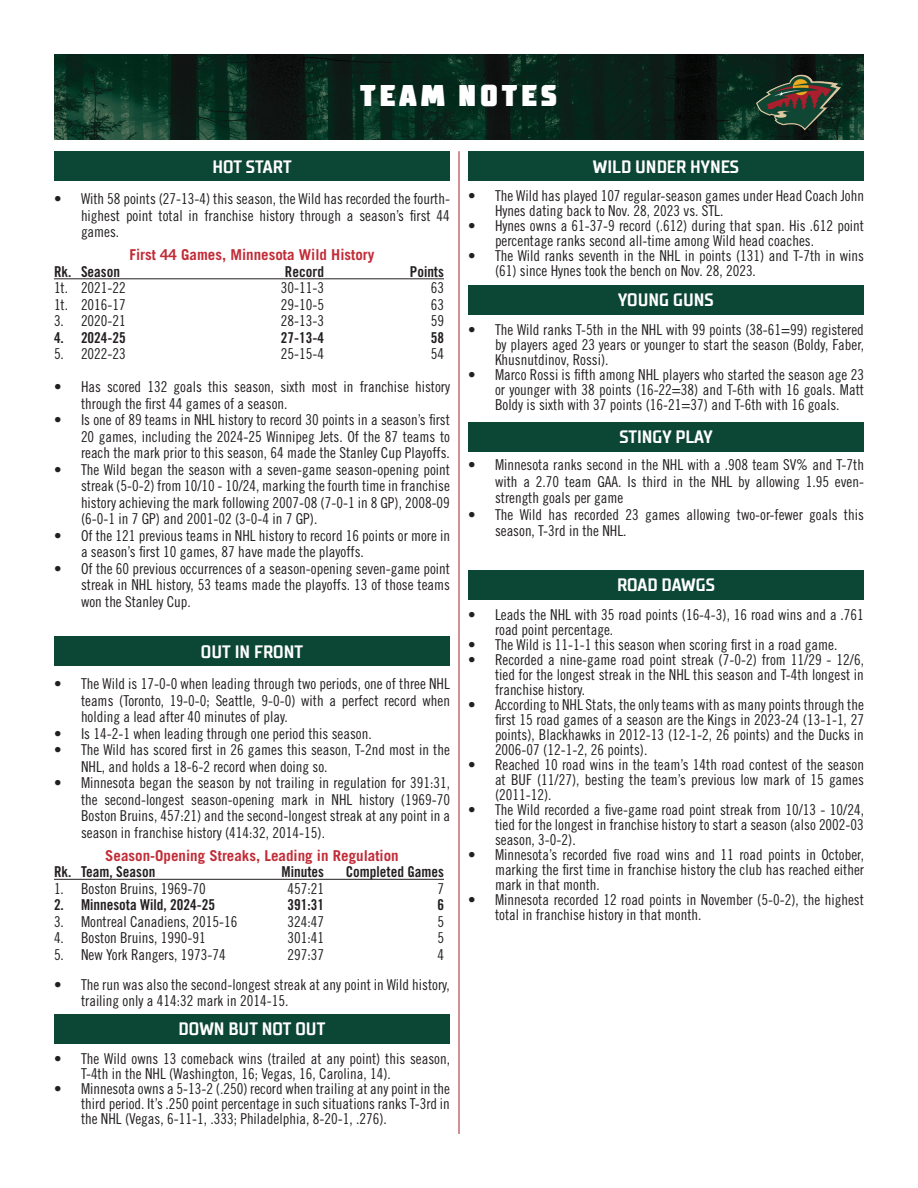
<style>
.page{position:relative;width:918px;height:1188px;background:#fff}
.page>*{position:absolute;margin:0;border:0;box-sizing:border-box;transform-origin:0 0}
.t1{font:900 30px "TT Supermolot Condensed";letter-spacing:.12em;color:#fff}
.Big_Player_Stat_Box{font:700 18px "TT Supermolot Condensed";color:#fff}
.t2{font:15px/15px "Trade Gothic LT Std Cn 18";color:#231f20;text-align:justify}
.t3{font:15px "Trade Gothic LT Std Bd Cn 20";color:#231f20}
.t4{font:700 15px "Trade Gothic LT Std";color:#c12c37}
</style>
<div class="page">
<img style="left:54px;top:54px;width:810px;height:86px">
<img style="left:755px;top:74px;width:87px;height:56px">
<hr style="left:459px;top:151px;width:1px;height:983px;background:#aa1e2d">
<div style="left:468px;top:570px;width:396px;height:29px;background:#0c4634"></div>
<div style="left:54px;top:1014px;width:396px;height:29px;background:#0c4634"></div>
<div style="left:54px;top:637px;width:396px;height:29px;background:#0c4634"></div>
<div style="left:468px;top:422px;width:396px;height:29px;background:#0c4634"></div>
<div style="left:54px;top:152px;width:396px;height:29px;background:#0c4634"></div>
<hr style="left:54px;top:278px;width:390px;height:1px;background:#231f20">
<hr style="left:54px;top:879px;width:390px;height:1px;background:#231f20">
<div style="left:468px;top:285px;width:396px;height:29px;background:#0c4634"></div>
<div style="left:468px;top:152px;width:396px;height:29px;background:#0c4634"></div>
<h1 class="t1" style="left:360px;top:78px;width:199px">TEAM NOTES</h1>
<p class="Big_Player_Stat_Box" style="left:212px;top:156px;width:81px">HOT START</p>
<p class="t2" style="left:81px;top:190px;width:371px;line-height:16.5px;text-indent:-27px">• With 58 points (27-13-4) this season, the Wild has recorded the fourth&shy;highest point total in franchise history through a season’s first 44 games.</p>
<p class="t4" style="left:129px;top:246px;width:247px">First 44 Games, Minnesota Wild History</p>
<p class="t3" style="left:54px;top:262px;width:68px">Rk. Season</p>
<p class="t3" style="left:285px;top:262px;width:41px">Record</p>
<p class="t3" style="left:410px;top:262px;width:36px">Points</p>
<p class="t2" style="left:54px;top:280px;width:73px">1t. 2021-22</p>
<p class="t2" style="left:281px;top:280px;width:45px">30-11-3</p>
<p class="t2" style="left:431px;top:280px;width:15px">63</p>
<p class="t2" style="left:54px;top:297px;width:73px">1t. 2016-17</p>
<p class="t2" style="left:281px;top:297px;width:45px">29-10-5</p>
<p class="t2" style="left:431px;top:297px;width:15px">63</p>
<p class="t2" style="left:54px;top:313px;width:73px">3. 2020-21</p>
<p class="t2" style="left:281px;top:313px;width:45px">28-13-3</p>
<p class="t2" style="left:431px;top:313px;width:15px">59</p>
<p class="t3" style="left:54px;top:328px;width:73px">4. 2024-25</p>
<p class="t3" style="left:281px;top:328px;width:45px">27-13-4</p>
<p class="t3" style="left:431px;top:328px;width:15px">58</p>
<p class="t2" style="left:54px;top:346px;width:73px">5. 2022-23</p>
<p class="t2" style="left:281px;top:346px;width:45px">25-15-4</p>
<p class="t2" style="left:431px;top:346px;width:15px">54</p>
<p class="t2" style="left:81px;top:379px;width:371px;line-height:16.5px;text-indent:-27px">• Has scored 132 goals this season, sixth most in franchise history through the first 44 games of a season.</p>
<p class="t2" style="left:81px;top:412px;width:371px;line-height:16.5px;text-indent:-27px">• Is one of 89 teams in NHL history to record 30 points in a season’s first 20 games, including the 2024-25 Winnipeg Jets. Of the 87 teams to reach the mark prior to this season, 64 made the Stanley Cup Playoffs.</p>
<p class="t2" style="left:81px;top:461px;width:371px;line-height:16.5px;text-indent:-27px">• The Wild began the season with a seven-game season-opening point streak (5-0-2) from 10/10 - 10/24, marking the fourth time in franchise history achieving the mark following 2007-08 (7-0-1 in 8 GP), 2008-09 (6-0-1 in 7 GP) and 2001-02 (3-0-4 in 7 GP).</p>
<p class="t2" style="left:81px;top:527px;width:371px;line-height:16.5px;text-indent:-27px">• Of the 121 previous teams in NHL history to record 16 points or more in a season’s first 10 games, 87 have made the playoffs.</p>
<p class="t2" style="left:81px;top:560px;width:371px;line-height:16.5px;text-indent:-27px">• Of the 60 previous occurrences of a season-opening seven-game point streak in NHL history, 53 teams made the playoffs. 13 of those teams won the Stanley Cup.</p>
<p class="Big_Player_Stat_Box" style="left:201px;top:641px;width:104px">OUT IN FRONT</p>
<p class="t2" style="left:81px;top:675px;width:371px;line-height:16.5px;text-indent:-27px">• The Wild is 17-0-0 when leading through two periods, one of three NHL teams (Toronto, 19-0-0; Seattle, 9-0-0) with a perfect record when holding a lead after 40 minutes of play.</p>
<p class="t2" style="left:54px;top:726px;width:319px">• Is 14-2-1 when leading through one period this season.</p>
<p class="t2" style="left:81px;top:741px;width:370px;line-height:16.5px;text-indent:-27px">• The Wild has scored first in 26 games this season, T-2nd most in the<br>NHL, and holds a 18-6-2 record when doing so.</p>
<p class="t2" style="left:81px;top:774px;width:371px;line-height:16.5px;text-indent:-27px">• Minnesota began the season by not trailing in regulation for 391:31, the second-longest season-opening mark in NHL history (1969-70<br>Boston Bruins, 457:21) and the second-longest streak at any point in a season in franchise history (414:32, 2014-15).</p>
<p class="t4" style="left:105px;top:846px;width:295px">Season-Opening Streaks, Leading in Regulation</p>
<p class="t3" style="left:54px;top:863px;width:103px">Rk. Team, Season</p>
<p class="t3" style="left:282px;top:863px;width:44px">Minutes</p>
<p class="t3" style="left:346px;top:863px;width:100px">Completed Games</p>
<p class="t2" style="left:54px;top:881px;width:153px">1. Boston Bruins, 1969-70</p>
<p class="t2" style="left:287px;top:881px;width:38px">457:21</p>
<p class="t2" style="left:437px;top:881px;width:8px">7</p>
<p class="t3" style="left:54px;top:896px;width:163px">2. Minnesota Wild, 2024-25</p>
<p class="t3" style="left:287px;top:896px;width:38px">391:31</p>
<p class="t3" style="left:437px;top:896px;width:8px">6</p>
<p class="t2" style="left:54px;top:914px;width:185px">3. Montreal Canadiens, 2015-16</p>
<p class="t2" style="left:287px;top:914px;width:38px">324:47</p>
<p class="t2" style="left:437px;top:914px;width:8px">5</p>
<p class="t2" style="left:54px;top:930px;width:153px">4. Boston Bruins, 1990-91</p>
<p class="t2" style="left:287px;top:930px;width:38px">301:41</p>
<p class="t2" style="left:437px;top:930px;width:8px">5</p>
<p class="t2" style="left:54px;top:947px;width:173px">5. New York Rangers, 1973-74</p>
<p class="t2" style="left:287px;top:947px;width:38px">297:37</p>
<p class="t2" style="left:437px;top:947px;width:8px">4</p>
<p class="t2" style="left:81px;top:976px;width:370px;line-height:16.5px;text-indent:-27px">• The run was also the second-longest streak at any point in Wild history, trailing only a 414:32 mark in 2014-15.</p>
<p class="Big_Player_Stat_Box" style="left:179px;top:1018px;width:148px">DOWN BUT NOT OUT</p>
<p class="t2" style="left:81px;top:1051px;width:371px;text-indent:-27px">• The Wild owns 13 comeback wins (trailed at any point) this season,<br>T-4th in the NHL (Washington, 16; Vegas, 16, Carolina, 14).</p>
<p class="t2" style="left:81px;top:1081px;width:371px;text-indent:-27px">• Minnesota owns a 5-13-2 (.250) record when trailing at any point in the third period. It’s .250 point percentage in such situations ranks T-3rd in the NHL (Vegas, 6-11-1, .333; Philadelphia, 8-20-1, .276).</p>
<p class="Big_Player_Stat_Box" style="left:593px;top:156px;width:148px">WILD UNDER HYNES</p>
<p class="t2" style="left:495px;top:188px;width:371px;text-indent:-27px">• The Wild has played 107 regular-season games under Head Coach John<br>Hynes dating back to Nov. 28, 2023 vs. STL.</p>
<p class="t2" style="left:495px;top:218px;width:371px;text-indent:-27px">• Hynes owns a 61-37-9 record (.612) during that span. His .612 point percentage ranks second all-time among Wild head coaches.</p>
<p class="t2" style="left:495px;top:248px;width:371px;text-indent:-27px">• The Wild ranks seventh in the NHL in points (131) and T-7th in wins (61) since Hynes took the bench on Nov. 28, 2023.</p>
<p class="Big_Player_Stat_Box" style="left:618px;top:289px;width:97px">YOUNG GUNS</p>
<p class="t2" style="left:495px;top:322px;width:371px;text-indent:-27px">• The Wild ranks T-5th in the NHL with 99 points (38-61=99) registered by players aged 23 years or younger to start the season (Boldy, Faber, Khusnutdinov, Rossi).</p>
<p class="t2" style="left:495px;top:367px;width:371px;text-indent:-27px">• Marco Rossi is fifth among NHL players who started the season age 23 or younger with 38 points (16-22=38) and T-6th with 16 goals. Matt Boldy is sixth with 37 points (16-21=37) and T-6th with 16 goals.</p>
<p class="Big_Player_Stat_Box" style="left:619px;top:426px;width:95px">STINGY PLAY</p>
<p class="t2" style="left:495px;top:456px;width:371px;line-height:16.5px;text-indent:-27px">• Minnesota ranks second in the NHL with a .908 team SV% and T-7th with a 2.70 team GAA. Is third in the NHL by allowing 1.95 even&shy;strength goals per game</p>
<p class="t2" style="left:495px;top:506px;width:370px;line-height:16.5px;text-indent:-27px">• The Wild has recorded 23 games allowing two-or-fewer goals this season, T-3rd in the NHL.</p>
<p class="Big_Player_Stat_Box" style="left:617px;top:574px;width:99px">ROAD DAWGS</p>
<p class="t2" style="left:495px;top:607px;width:370px;text-indent:-27px">• Leads the NHL with 35 road points (16-4-3), 16 road wins and a .761 road point percentage.</p>
<p class="t2" style="left:468px;top:637px;width:371px">• The Wild is 11-1-1 this season when scoring first in a road game.</p>
<p class="t2" style="left:495px;top:652px;width:371px;text-indent:-27px">• Recorded a nine-game road point streak (7-0-2) from 11/29 - 12/6, tied for the longest streak in the NHL this season and T-4th longest in franchise history.</p>
<p class="t2" style="left:495px;top:697px;width:371px;text-indent:-27px">• According to NHL Stats, the only teams with as many points through the first 15 road games of a season are the Kings in 2023-24 (13-1-1, 27 points), Blackhawks in 2012-13 (12-1-2, 26 points) and the Ducks in 2006-07 (12-1-2, 26 points).</p>
<p class="t2" style="left:495px;top:757px;width:371px;text-indent:-27px">• Reached 10 road wins in the team’s 14th road contest of the season at BUF (11/27), besting the team’s previous low mark of 15 games (2011-12).</p>
<p class="t2" style="left:495px;top:802px;width:371px;text-indent:-27px">• The Wild recorded a five-game road point streak from 10/13 - 10/24, tied for the longest in franchise history to start a season (also 2002-03 season, 3-0-2).</p>
<p class="t2" style="left:495px;top:847px;width:371px;text-indent:-27px">• Minnesota’s recorded five road wins and 11 road points in October, marking the first time in franchise history the club has reached either mark in that month.</p>
<p class="t2" style="left:495px;top:892px;width:370px;text-indent:-27px">• Minnesota recorded 12 road points in November (5-0-2), the highest total in franchise history in that month.</p>
</div>
